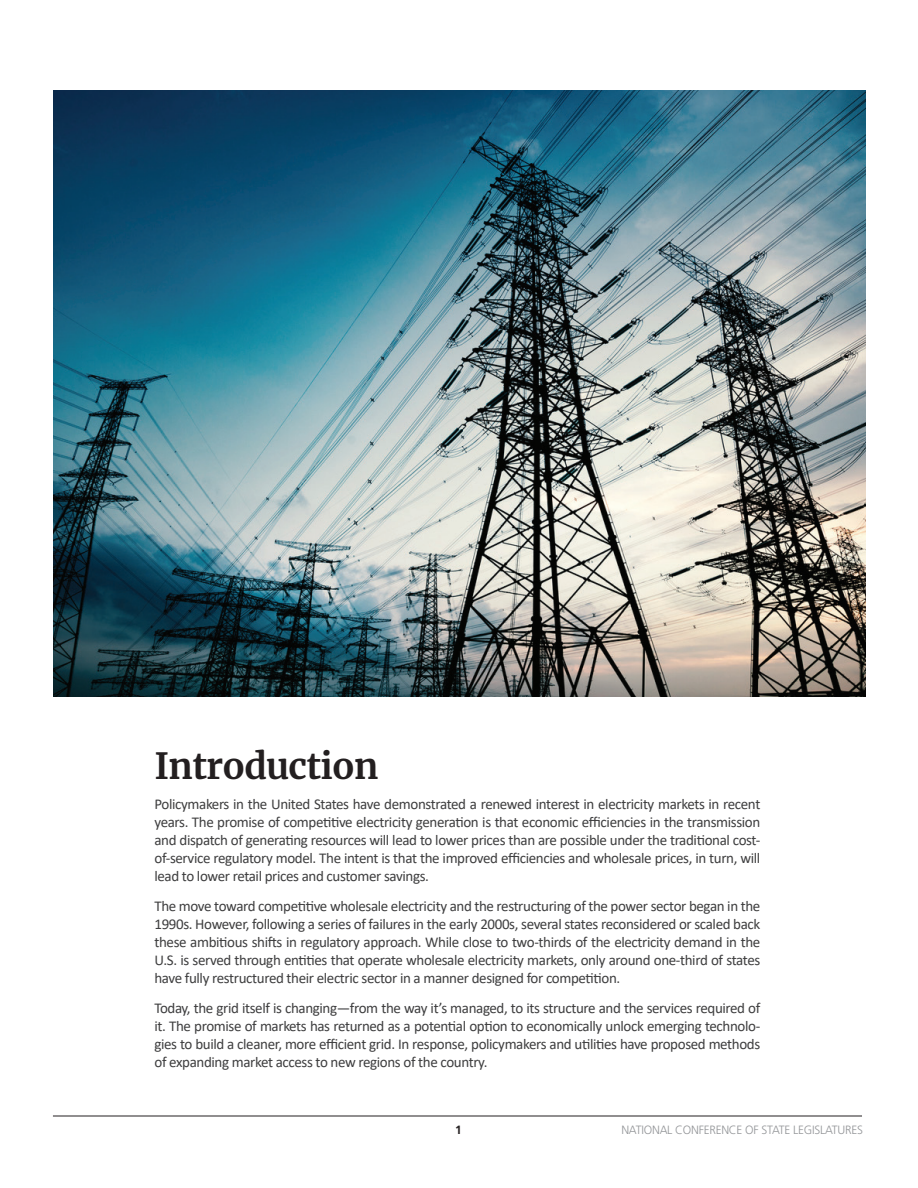
<style>
.page{position:relative;width:918px;height:1188px;background:#fff}
.page>*{position:absolute;margin:0;border:0;box-sizing:border-box;transform-origin:0 0}
.t1{font:700 36px "Merriweather";letter-spacing:-.02em;color:#231f20}
.t2{font:15px/18px "Calibri";letter-spacing:-.025em;color:#3e3e3f;text-align:justify}
.t3{font:300 12px "Frutiger LT Std";letter-spacing:-.02em;color:#939598}
.t4{font:700 12px "Frutiger LT Std";color:#231f20}
</style>
<div class="page">
<hr style="left:53px;top:1116px;width:809px;height:1px;background:#231f20">
<img style="left:54px;top:90px;width:811px;height:607px">
<h1 class="t1" style="left:154px;top:741px;width:226px">Introduction</h1>
<p class="t2" style="left:154px;top:794px;width:607px">Policymakers in the United States have demonstrated a renewed interest in electricity markets in recent</p>
<p class="t2" style="left:154px;top:812px;width:607px">years. The promise of competitive electricity generation is that economic efficiencies in the transmission and dispatch of generating resources will lead to lower prices than are possible under the traditional cost&shy;of-service regulatory model. The intent is that the improved efficiencies and wholesale prices, in turn, will lead to lower retail prices and customer savings.</p>
<p class="t2" style="left:154px;top:896px;width:607px">The move toward competitive wholesale electricity and the restructuring of the power sector began in the 1990s. However, following a series of failures in the early 2000s, several states reconsidered or scaled back these ambitious shifts in regulatory approach. While close to two-thirds of the electricity demand in the</p>
<p class="t2" style="left:154px;top:950px;width:607px">U.S. is served through entities that operate wholesale electricity markets, only around one-third of states have fully restructured their electric sector in a manner designed for competition.</p>
<p class="t2" style="left:154px;top:998px;width:607px">Today, the grid itself is changing—from the way it’s managed, to its structure and the services required of it. The promise of markets has returned as a potential option to economically unlock emerging technolo&shy;gies to build a cleaner, more efficient grid. In response, policymakers and utilities have proposed methods of expanding market access to new regions of the country.</p>
<p class="t4" style="left:455px;top:1123px;width:8px">1</p>
<p class="t3" style="left:621px;top:1123px;width:243px">NATIONAL CONFERENCE OF STATE LEGISLATURES</p>
</div>
